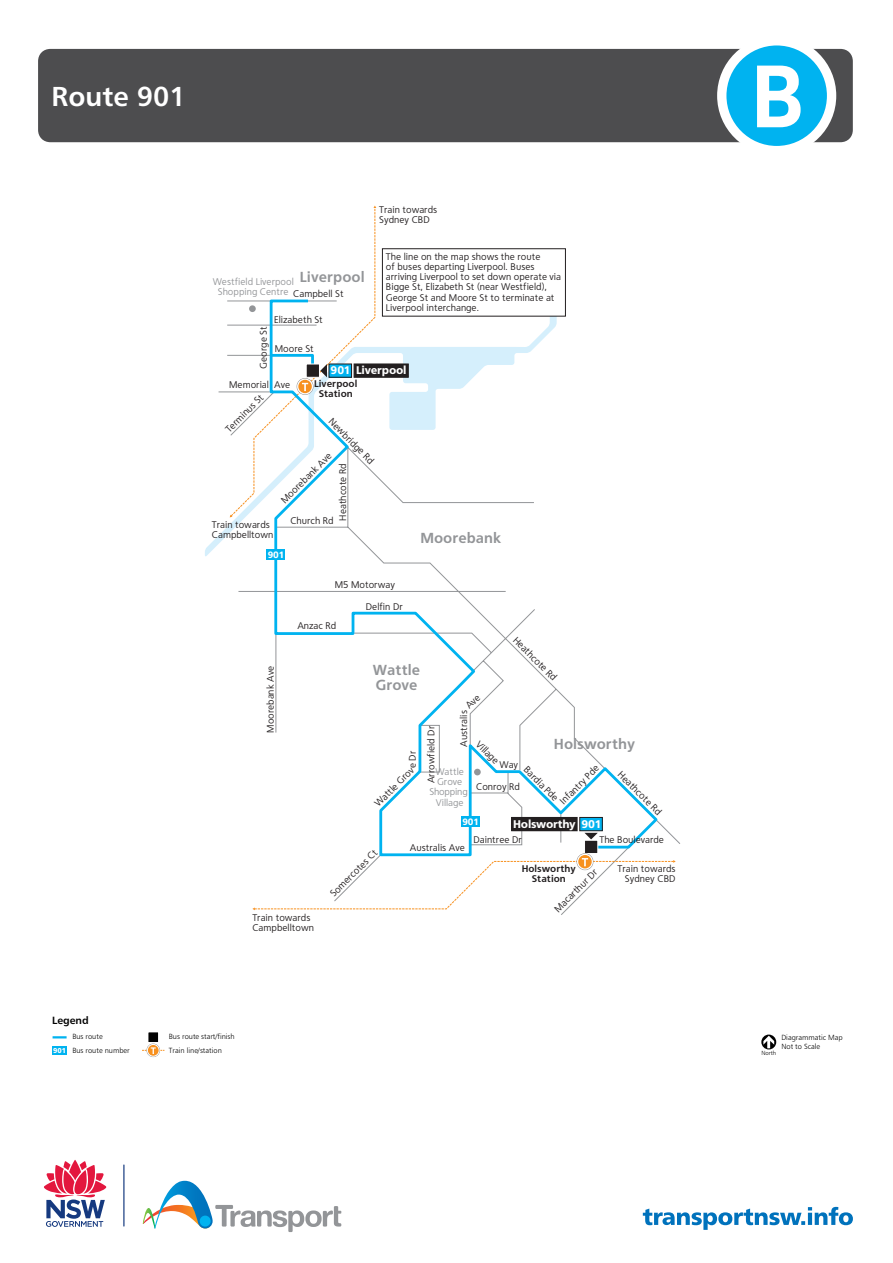
<style>
.page{position:relative;width:893px;height:1263px;background:#fff}
.page>*{position:absolute;margin:0;border:0;box-sizing:border-box;transform-origin:0 0}
.t1{font:500 27.45px "Trans Text Md";color:#fff}
.t2{font:500 14.1px/15px "Trans Text";color:#939598}
.t3{font:700 10.8px "Trans Text";color:#fff}
.t4{font:500 10.5px "Trans Text Md";color:#010101}
.t5{font:300 9.45px "Trans Text";color:#231f20}
.t6{font:300 9.3px/10.4px "Trans Text";color:#231f20}
.t7{font:300 9.3px/10.4px "Trans Text";color:#939598;text-align:center}
.t8{font:500 9.3px/10.4px "Trans Text";color:#231f20;text-align:center}
.t9{font:700 8.85px "Trans Text";color:#fff}
.t10{font:300 7.5px/13.2px "Trans Text Lt";color:#010101}
.t11{font:700 7.2px "Trans Text Bd";color:#fff}
.t12{font:300 6px "Trans Text Lt";color:#010101}
.s1{font-size:9.45px}
.s2{font-size:9.3px}
</style>
<div class="page">
<svg style="left:230px;top:208px;width:146px;height:309px"></svg>
<svg style="left:268px;top:298px;width:392px;height:555px"></svg>
<div style="left:266px;top:549px;width:19px;height:11px;background:#00b3f0"></div>
<div style="left:461px;top:816px;width:19px;height:11px;background:#00b3f0"></div>
<div style="left:329px;top:364px;width:23px;height:13px;background:#00b3f0"></div>
<div style="left:328px;top:363px;width:24px;height:15px;border:1px solid #231f20"></div>
<div style="left:354px;top:363px;width:55px;height:15px;background:#231f20;border:1px solid #231f20"></div>
<div style="left:580px;top:817px;width:22px;height:14px;background:#00b3f0"></div>
<div style="left:579px;top:817px;width:24px;height:14px;border:1px solid #231f20"></div>
<div style="left:512px;top:817px;width:65px;height:14px;background:#231f20"></div>
<svg style="left:584px;top:833px;width:14px;height:6px"></svg>
<div style="left:584px;top:840px;width:14px;height:14px;background:#231f20;border:1px solid #fff"></div>
<div style="left:249px;top:305px;width:7px;height:7px;background:#939598;border-radius:50%"></div>
<div style="left:474px;top:769px;width:7px;height:6px;background:#939598;border-radius:50%"></div>
<svg style="left:252px;top:853px;width:424px;height:57px"></svg>
<svg style="left:268px;top:352px;width:59px;height:43px"></svg>
<svg style="left:761px;top:1034px;width:15px;height:15px"></svg>
<svg style="left:53px;top:1036px;width:14px;height:2px"></svg>
<div style="left:52px;top:1046px;width:15px;height:8px;background:#00b3f0"></div>
<div style="left:148px;top:1032px;width:11px;height:10px;background:#010101"></div>
<div style="left:148px;top:1031px;width:11px;height:12px;border:1px solid #fff"></div>
<svg style="left:142px;top:1043px;width:22px;height:14px"></svg>
<div style="left:382px;top:249px;width:183px;height:67px;background:#fff"></div>
<div style="left:382px;top:248px;width:184px;height:68px;border:1px solid #231f20"></div>
<div style="left:38px;top:49px;width:815px;height:93px;background:#4d4d4f;border-radius:12px"></div>
<svg style="left:717px;top:45px;width:119px;height:101px;background:#6dc6e4"></svg>
<svg style="left:643px;top:1207px;width:210px;height:23px"></svg>
<hr style="left:123px;top:1164px;width:1px;height:62px;background:#15397f">
<svg style="left:44px;top:1160px;width:62px;height:67px"></svg>
<svg style="left:143px;top:1181px;width:198px;height:51px"></svg>
<div style="left:200px;top:1215px;width:11px;height:11px;background:#00b3f0;border-radius:50%"></div>
<svg style="left:465px;top:695px;width:16px;height:14px"></svg>
<h1 class="t1" style="left:52px;top:79px;width:136px">Route 901</h1>
<p class="t6" style="left:379px;top:204px;width:60px">Train towards<br>Sydney CBD</p>
<p class="t6" style="left:386px;top:251px;width:177px">The line on the map shows the route<br>of buses departing Liverpool. Buses arriving Liverpool to set down operate via Bigge St, Elizabeth St (near Westfield), George St and Moore St to terminate at Liverpool interchange.</p>
<h2 class="t2" style="left:300px;top:269px;width:66px">Liverpool</h2>
<p class="t7" style="left:213px;top:276px;width:83px">Westfield Liverpool<br>Shopping Centre</p>
<p class="t6" style="left:293px;top:289px;width:52px">Campbell St</p>
<p class="t6" style="left:274px;top:314px;width:50px">Elizabeth St</p>
<p class="t6" style="left:275px;top:343px;width:41px">Moore St</p>
<p class="t6" style="left:258px;top:369px;width:44px;rotate:-90deg">George St</p>
<p class="t3" style="left:331px;top:364px;width:77px">901 Liverpool</p>
<p class="t8" style="left:314px;top:378px;width:45px">Liverpool<br>Station</p>
<p class="t6" style="left:229px;top:379px;width:62px">Memorial Ave</p>
<p class="t5" style="left:223px;top:427px;width:51px;rotate:-45deg">Terminus St</p>
<p class="t5" style="left:334px;top:416px;width:61px;rotate:45deg">Newbridge Rd</p>
<p class="t5" style="left:279px;top:497px;width:69px;rotate:-45deg">Moorebank Ave</p>
<p class="t6" style="left:338px;top:520px;width:59px;rotate:-90deg">Heathcote Rd</p>
<p class="t6" style="left:290px;top:516px;width:45px">Church Rd</p>
<p class="t6" style="left:212px;top:519px;width:63px">Train towards<br>Campbelltown</p>
<p class="t9" style="left:268px;top:549px;width:17px">901</p>
<p class="t6" style="left:335px;top:579px;width:62px">M5 Motorway</p>
<p class="t6" style="left:297px;top:621px;width:41px">Anzac Rd</p>
<p class="t6" style="left:366px;top:601px;width:39px">Delfin Dr</p>
<h2 class="t2" style="left:420px;top:530px;width:83px">Moorebank</h2>
<p class="t6" style="left:265px;top:733px;width:69px;rotate:-90deg">Moorebank Ave</p>
<p class="t6" style="left:252px;top:912px;width:63px">Train towards<br>Campbelltown</p>
<h2 class="t2" style="left:373px;top:663px;width:49px">Wattle<br>Grove</h2>
<p class="t5" style="left:519px;top:634px;width:59px;rotate:45deg">Heathcote Rd</p>
<p class="t6" style="left:459px;top:747px;width:38px;rotate:-90deg">Australis</p>
<p class="t6" style="left:426px;top:783px;width:59px;rotate:-90deg">Arrowfield Dr</p>
<h2 class="t2" style="left:554px;top:736px;width:83px">Holsworthy</h2>
<p class="t6" style="left:408px;top:768px;width:19px;rotate:-90deg">e Dr</p>
<p class="t6" style="left:481px;top:739px;width:29px;rotate:45deg"><span class="s1">V</span>illage</p>
<p class="t6" style="left:499px;top:759px;width:20px">Way</p>
<p class="t5" style="left:529px;top:764px;width:46px;rotate:45deg">Bardia Pde</p>
<p class="t5" style="left:557px;top:798px;width:52px;rotate:-45deg">Infantry Pde</p>
<p class="t7" style="left:429px;top:766px;width:40px">Wattle<br>Grove<br>Shopping<br>Village</p>
<p class="t5" style="left:372px;top:801px;width:53px;rotate:-45deg">W<span class="s2">a</span>tt<span class="s2">l</span>e <span class="s2">Gro</span>v</p>
<p class="t5" style="left:624px;top:769px;width:59px;rotate:45deg">Heathcote Rd</p>
<p class="t6" style="left:476px;top:782px;width:45px">Conroy Rd</p>
<p class="t5" style="left:328px;top:891px;width:64px;rotate:-45deg">Somercotes Ct</p>
<p class="t9" style="left:462px;top:816px;width:17px">901</p>
<p class="t3" style="left:513px;top:817px;width:89px">Holsworthy 901</p>
<p class="t6" style="left:410px;top:842px;width:56px">Australis Ave</p>
<p class="t6" style="left:473px;top:834px;width:50px">Daintree Dr</p>
<p class="t6" style="left:599px;top:834px;width:66px">The Boulevarde</p>
<p class="t8" style="left:522px;top:863px;width:56px">Holsworthy<br>Station</p>
<p class="t6" style="left:553px;top:907px;width:58px;rotate:-45deg">Macarthur Dr</p>
<p class="t6" style="left:618px;top:863px;width:60px;text-align:right">Train towards<br>Sydney CBD</p>
<p class="t4" style="left:52px;top:1014px;width:38px">Legend</p>
<p class="t11" style="left:53px;top:1045px;width:15px">901</p>
<p class="t10" style="left:72px;top:1030px;width:59px">Bus route<br>Bus route number</p>
<p class="t10" style="left:169px;top:1030px;width:67px">Bus route start/finish<br>Train line/station</p>
<p class="t10" style="left:781px;top:1033px;width:63px;line-height:8.2px">Diagrammatic Map<br>Not to Scale</p>
<p class="t12" style="left:761px;top:1049px;width:16px">North</p>
</div>
